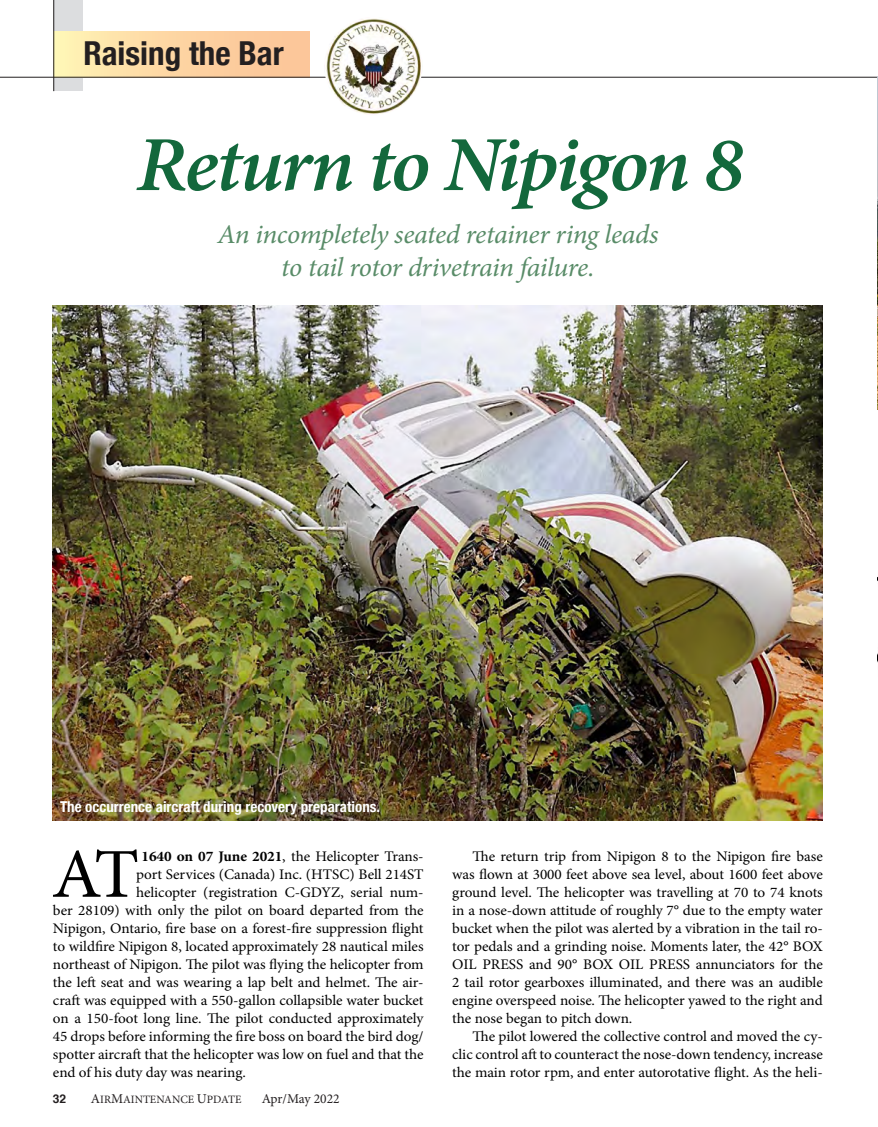
<style>
.page{position:relative;width:878px;height:1127px;background:#fff}
.page>*{position:absolute;margin:0;border:0;box-sizing:border-box;transform-origin:0 0}
.body_copy_-_no_inden{font:italic 600 78px "Minion Pro";letter-spacing:-.035em;color:#13683c;scale:1.05 1}
.body_copy_-_2-letter{font:70.05px "Minion Pro";color:#000;scale:1.04 1}
.t1{font:700 condensed 33px "Helvetica Neue";color:#231f20}
.body_copy_-_italic{font:italic 27px/33px "Minion Pro";letter-spacing:-.02em;color:#598c68;text-align:center}
.cutline{font:700 condensed 15px "Helvetica Neue";color:#fff}
.body_copy_-_indent{font:14.7px/18px "Minion Pro";letter-spacing:-.01em;color:#000;text-align:justify;scale:1.04 1}
.body_copy_-_2-letter-2{font:14.7px "Minion Pro";letter-spacing:-.005em;color:#000;scale:1.04 1}
.t2{font:13.5px "Minion Pro";letter-spacing:-.01em;color:#231f20}
.t3{font:700 12px "Helvetica";color:#231f20}
.t4{font:11.25px "Minion Pro";color:#231f20}
.s1{font-weight:700}
.s2{font-size:13.5px}
</style>
<div class="page">
<div style="left:53px;top:0;width:30px;height:91px;background:#dcdddf"></div>
<div style="left:54px;top:32px;width:255px;height:45px;background:linear-gradient(to right,#fff1b3,#fbbf95)"></div>
<hr style="left:0;top:77px;width:878px;height:1px;background:#231f20">
<hr style="left:53px;top:0;width:1px;height:91px;background:#231f20">
<img style="left:324px;top:17px;width:98px;height:98px;border-radius:49px">
<img style="left:53px;top:305px;width:769px;height:515px">
<img style="left:877px;top:78px;width:1px;height:585px">
<p class="t1" style="left:83px;top:26px;width:202px">Raising the Bar</p>
<p class="body_copy_-_no_inden" style="left:136px;top:110px;width:580px">Return to Nipigon 8</p>
<p class="body_copy_-_italic" style="left:217px;top:218px;width:442px">An incompletely seated retainer ring leads to tail rotor drivetrain failure.</p>
<p class="cutline" style="left:60px;top:793px;width:321px">The occurrence aircraft during recovery preparations.</p>
<p class="body_copy_-_2-letter" style="left:51px;top:827px;width:86px">AT</p>
<p class="body_copy_-_2-letter-2" style="left:141px;top:846px;width:273px"><span class="s1">1640 on 07 June 2021</span>, the Helicopter Trans-</p>
<p class="body_copy_-_2-letter-2" style="left:136px;top:864px;width:278px">port Services (Canada) Inc. (HTSC) Bell 214ST</p>
<p class="body_copy_-_2-letter-2" style="left:136px;top:882px;width:278px">helicopter (registration C-GDYZ, serial num-</p>
<p class="body_copy_-_2-letter-2" style="left:53px;top:900px;width:358px">ber 28109) with only the pilot on board departed from the</p>
<p class="body_copy_-_2-letter-2" style="left:53px;top:918px;width:358px">Nipigon, Ontario, fire base on a forest-fire suppression flight</p>
<p class="body_copy_-_2-letter-2" style="left:53px;top:936px;width:358px">to wildfire Nipigon 8, located approximately 28 nautical miles</p>
<p class="body_copy_-_2-letter-2" style="left:53px;top:954px;width:358px">northeast of Nipigon. The pilot was flying the helicopter from</p>
<p class="body_copy_-_2-letter-2" style="left:53px;top:972px;width:358px">the left seat and was wearing a lap belt and helmet. The air-</p>
<p class="body_copy_-_2-letter-2" style="left:53px;top:990px;width:358px">craft was equipped with a 550-gallon collapsible water bucket</p>
<p class="body_copy_-_2-letter-2" style="left:53px;top:1008px;width:358px">on a 150-foot long line. The pilot conducted approximately</p>
<p class="body_copy_-_2-letter-2" style="left:53px;top:1026px;width:358px">45 drops before informing the fire boss on board the bird dog/</p>
<p class="body_copy_-_2-letter-2" style="left:53px;top:1044px;width:358px">spotter aircraft that the helicopter was low on fuel and that the</p>
<p class="body_copy_-_2-letter-2" style="left:53px;top:1062px;width:187px">end of his duty day was nearing.</p>
<p class="t3" style="left:53px;top:1089px;width:15px">32</p>
<p class="t4" style="left:91px;top:1091px;width:152px"><span class="s2">A</span>IR<span class="s2">M</span>AINTENANCE <span class="s2">U</span>PDATE</p>
<p class="t2" style="left:262px;top:1089px;width:79px">Apr/May 2022</p>
<p class="body_copy_-_indent" style="left:452px;top:846px;width:358px;text-indent:20px">The return trip from Nipigon 8 to the Nipigon fire base was flown at 3000 feet above sea level, about 1600 feet above ground level. The helicopter was travelling at 70 to 74 knots in a nose-down attitude of roughly 7° due to the empty water bucket when the pilot was alerted by a vibration in the tail ro&shy;tor pedals and a grinding noise. Moments later, the 42° BOX OIL PRESS and 90° BOX OIL PRESS annunciators for the 2 tail rotor gearboxes illuminated, and there was an audible engine overspeed noise. The helicopter yawed to the right and the nose began to pitch down.</p>
<p class="body_copy_-_indent" style="left:452px;top:1026px;width:358px;text-indent:20px">The pilot lowered the collective control and moved the cy&shy;clic control aft to counteract the nose-down tendency, increase the main rotor rpm, and enter autorotative flight. As the heli-</p>
</div>
